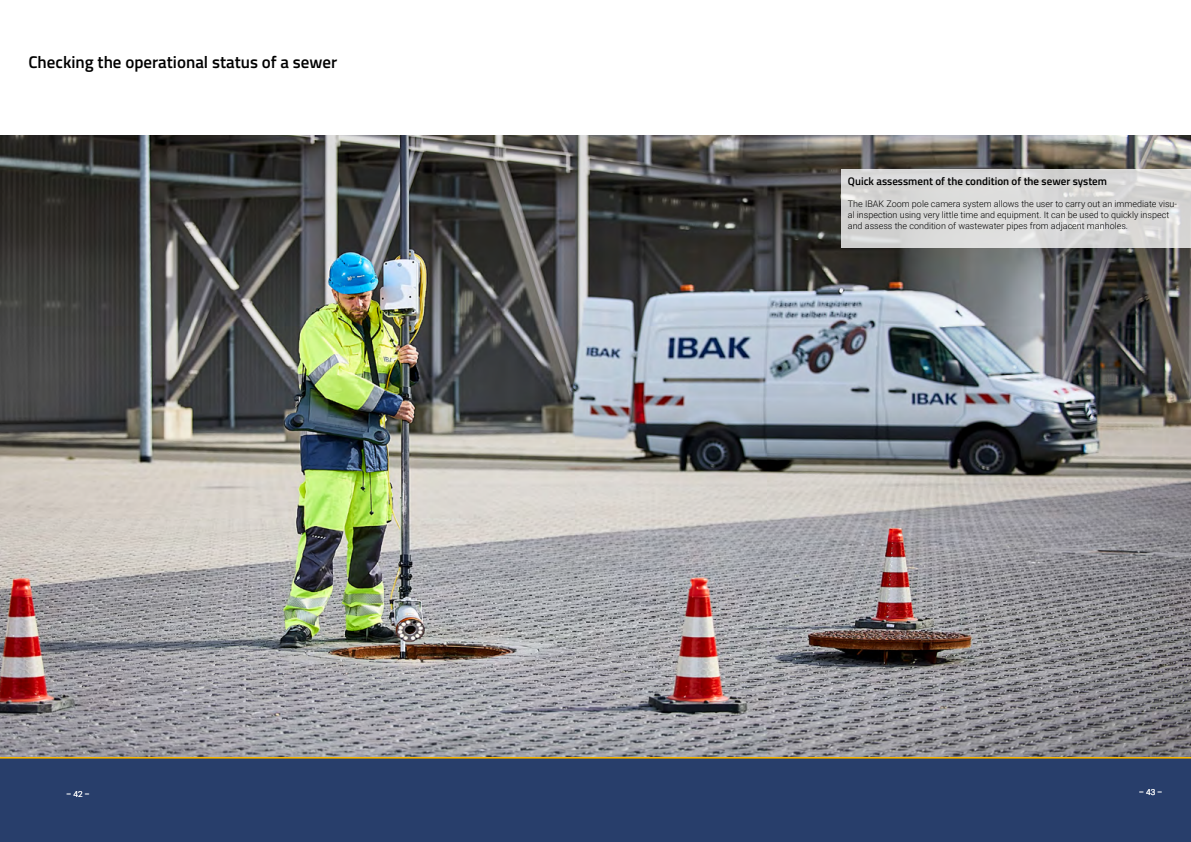
<style>
.page{position:relative;width:1191px;height:842px;background:#fff}
.page>*{position:absolute;margin:0;border:0;box-sizing:border-box;transform-origin:0 0}
.t1{font:600 17px "Titillium Web";color:#000}
.t2{font:600 11px "Titillium Web";color:#000}
.t3{font:300 9px/11px "Roboto";color:#000}
.t4{font:300 8.2px "Roboto";color:#fff}
</style>
<div class="page">
<img style="left:0;top:135px;width:1191px;height:622px">
<div style="left:0;top:757px;width:1191px;height:85px;background:#283e6b"></div>
<svg style="left:840px;top:169px;width:351px;height:78px;background:#d7d6d5"></svg>
<h1 class="t1" style="left:28px;top:50px;width:310px">Checking the operational status of a sewer</h1>
<p class="t2" style="left:848px;top:173px;width:261px">Quick assessment of the condition of the sewer system</p>
<p class="t3" style="left:848px;top:198px;width:331px">The IBAK Zoom pole camera system allows the user to carry out an immediate visu&shy;al inspection using very little time and equipment. It can be used to quickly inspect and assess the condition of wastewater pipes from adjacent manholes.</p>
<p class="t4" style="left:66px;top:788px;width:25px">– 42 –</p>
<p class="t4" style="left:1138px;top:786px;width:25px">– 43 –</p>
</div>
